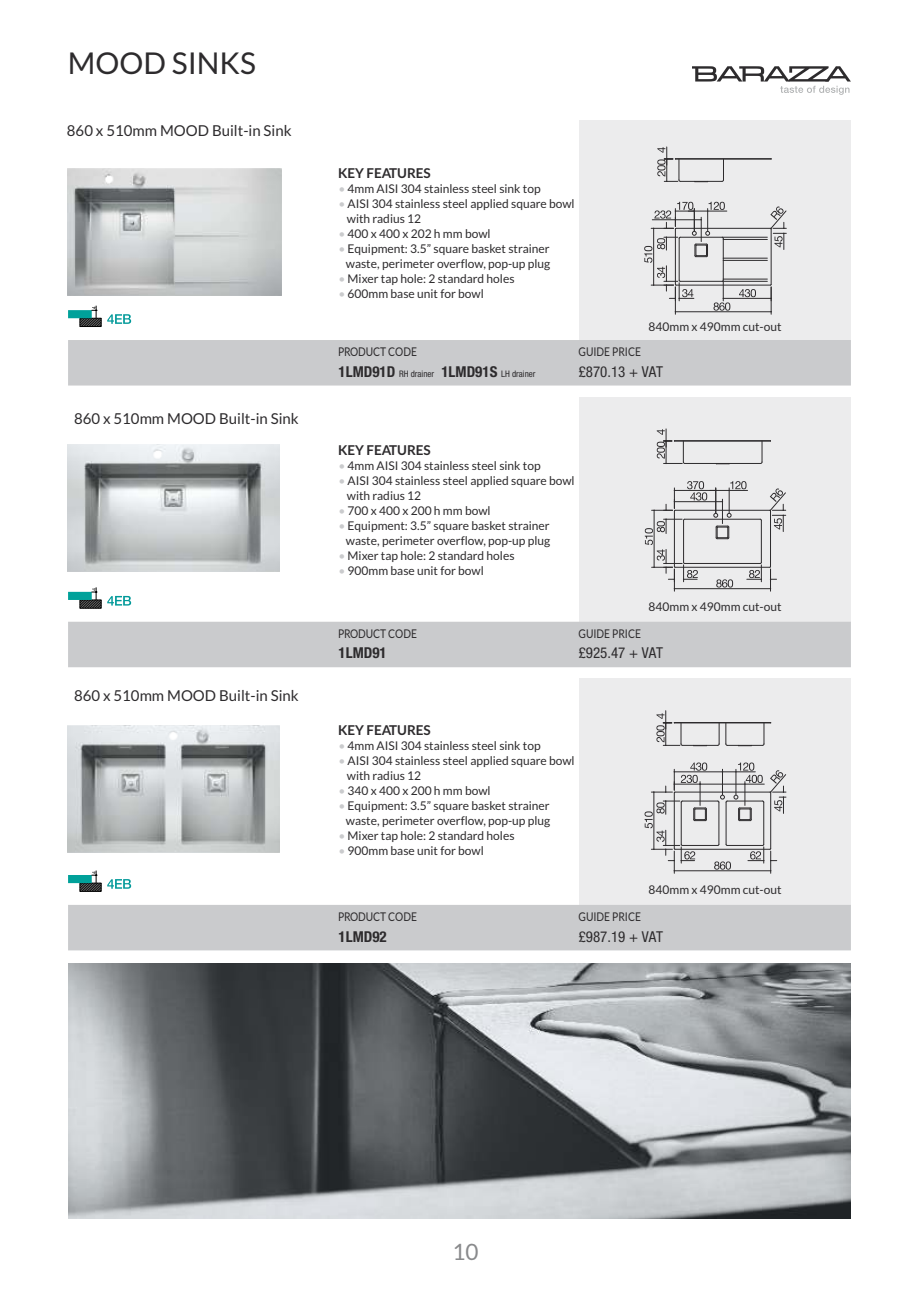
<style>
.page{position:relative;width:919px;height:1289px;background:#fff}
.page>*{position:absolute;margin:0;border:0;box-sizing:border-box;transform-origin:0 0}
.t1{font:30px "Lato";color:#2d2b2d}
.t2{font:22.5px "Lato";color:#898a8c}
.t3{font:15px "Lato";color:#2d2b2d}
.t4{font:condensed 15px "Helvetica Neue LT";color:#2d2b2d}
.t5{font:700 condensed 15px "Helvetica Neue LT";color:#2d2b2d}
.t6{font:700 13.5px "Lato";color:#2d2b2d}
.t7{font:12px/15px "Lato";color:#2d2b2d}
.t8{font:12px "Lato";color:#2d2b2d;scale:.85 1}
.t9{font:condensed 9px "Helvetica Neue LT";color:#2d2b2d}
.s1{color:#cacbcd}
.s2{font-weight:700;font-size:15px}
</style>
<div class="page">
<img style="left:68px;top:963px;width:782px;height:255px">
<div style="left:579px;top:677px;width:271px;height:229px;background:#ececed"></div>
<div style="left:579px;top:397px;width:271px;height:226px;background:#ececed"></div>
<div style="left:579px;top:120px;width:271px;height:221px;background:#ececed"></div>
<div style="left:68px;top:340px;width:782px;height:45px;background:#cacbcd"></div>
<div style="left:68px;top:621px;width:782px;height:46px;background:#cacbcd"></div>
<div style="left:68px;top:905px;width:782px;height:45px;background:#cacbcd"></div>
<svg style="left:692px;top:66px;width:158px;height:29px"></svg>
<img style="left:67px;top:725px;width:213px;height:127px">
<img style="left:67px;top:445px;width:213px;height:126px">
<img style="left:67px;top:168px;width:214px;height:127px">
<div style="left:68px;top:310px;width:24px;height:8px;background:#00a19a"></div>
<svg style="left:79px;top:306px;width:52px;height:21px"></svg>
<div style="left:68px;top:875px;width:24px;height:8px;background:#00a19a"></div>
<svg style="left:79px;top:870px;width:52px;height:22px"></svg>
<div style="left:68px;top:592px;width:24px;height:8px;background:#00a19a"></div>
<svg style="left:79px;top:587px;width:52px;height:22px"></svg>
<hr style="left:674px;top:440px;width:96px;height:1px;background:#2d2b2d">
<hr style="left:674px;top:441px;width:96px;height:1px;background:#2d2b2d">
<hr style="left:684px;top:463px;width:76px;height:1px;background:#2d2b2d">
<svg style="left:759px;top:441px;width:3px;height:23px"></svg>
<hr style="left:674px;top:588px;width:96px;height:1px;background:#2d2b2d">
<svg style="left:656px;top:429px;width:29px;height:35px"></svg>
<hr style="left:675px;top:510px;width:94px;height:1px;background:#2d2b2d">
<hr style="left:675px;top:567px;width:94px;height:1px;background:#2d2b2d">
<hr style="left:770px;top:511px;width:1px;height:55px;background:#2d2b2d">
<svg style="left:769px;top:566px;width:7px;height:25px"></svg>
<svg style="left:769px;top:488px;width:16px;height:43px"></svg>
<svg style="left:644px;top:481px;width:118px;height:110px"></svg>
<hr style="left:675px;top:158px;width:96px;height:1px;background:#2d2b2d">
<hr style="left:675px;top:159px;width:96px;height:1px;background:#2d2b2d">
<hr style="left:680px;top:181px;width:42px;height:1px;background:#2d2b2d">
<svg style="left:721px;top:159px;width:3px;height:23px"></svg>
<hr style="left:723px;top:298px;width:48px;height:1px;background:#2d2b2d">
<svg style="left:739px;top:289px;width:17px;height:8px"></svg>
<hr style="left:675px;top:311px;width:96px;height:1px;background:#2d2b2d">
<svg style="left:657px;top:147px;width:24px;height:35px"></svg>
<hr style="left:676px;top:228px;width:94px;height:1px;background:#2d2b2d">
<hr style="left:676px;top:285px;width:94px;height:1px;background:#2d2b2d">
<hr style="left:770px;top:229px;width:1px;height:55px;background:#2d2b2d">
<svg style="left:769px;top:284px;width:2px;height:30px"></svg>
<svg style="left:769px;top:206px;width:17px;height:43px"></svg>
<hr style="left:680px;top:281px;width:87px;height:1px;background:#2d2b2d">
<hr style="left:680px;top:237px;width:87px;height:1px;background:#2d2b2d">
<hr style="left:723px;top:258px;width:44px;height:1px;background:#2d2b2d">
<hr style="left:723px;top:260px;width:44px;height:1px;background:#2d2b2d">
<hr style="left:723px;top:239px;width:44px;height:1px;background:#2d2b2d">
<hr style="left:723px;top:279px;width:44px;height:1px;background:#2d2b2d">
<svg style="left:644px;top:202px;width:86px;height:112px"></svg>
<hr style="left:682px;top:845px;width:35px;height:1px;background:#2d2b2d">
<hr style="left:718px;top:802px;width:1px;height:42px;background:#2d2b2d">
<hr style="left:682px;top:800px;width:35px;height:1px;background:#2d2b2d">
<hr style="left:674px;top:722px;width:96px;height:1px;background:#2d2b2d">
<hr style="left:682px;top:745px;width:35px;height:1px;background:#2d2b2d">
<svg style="left:717px;top:723px;width:2px;height:23px"></svg>
<hr style="left:727px;top:845px;width:35px;height:1px;background:#2d2b2d">
<hr style="left:725px;top:802px;width:1px;height:42px;background:#2d2b2d">
<hr style="left:727px;top:800px;width:35px;height:1px;background:#2d2b2d">
<hr style="left:763px;top:802px;width:1px;height:42px;background:#2d2b2d">
<hr style="left:727px;top:745px;width:35px;height:1px;background:#2d2b2d">
<svg style="left:761px;top:723px;width:3px;height:23px"></svg>
<svg style="left:725px;top:723px;width:2px;height:23px"></svg>
<hr style="left:674px;top:870px;width:96px;height:1px;background:#2d2b2d">
<svg style="left:714px;top:861px;width:17px;height:8px"></svg>
<hr style="left:674px;top:771px;width:48px;height:1px;background:#2d2b2d">
<hr style="left:722px;top:771px;width:33px;height:1px;background:#2d2b2d">
<svg style="left:656px;top:710px;width:27px;height:36px"></svg>
<hr style="left:700px;top:783px;width:64px;height:1px;background:#2d2b2d">
<hr style="left:675px;top:791px;width:95px;height:1px;background:#2d2b2d">
<hr style="left:675px;top:849px;width:95px;height:1px;background:#2d2b2d">
<hr style="left:770px;top:792px;width:1px;height:56px;background:#2d2b2d">
<svg style="left:747px;top:843px;width:29px;height:30px"></svg>
<svg style="left:644px;top:762px;width:63px;height:111px"></svg>
<svg style="left:733px;top:762px;width:53px;height:59px"></svg>
<svg style="left:717px;top:769px;width:10px;height:33px"></svg>
<h1 class="t1" style="left:68px;top:49px;width:189px">MOOD SINKS</h1>
<p class="t3" style="left:67px;top:124px;width:226px">860 x 510mm MOOD Built-in Sink</p>
<p class="t3" style="left:74px;top:412px;width:226px">860 x 510mm MOOD Built-in Sink</p>
<p class="t3" style="left:74px;top:688px;width:226px">860 x 510mm MOOD Built-in Sink</p>
<p class="t6" style="left:338px;top:167px;width:94px">KEY FEATURES</p>
<p class="t7" style="left:338px;top:182px;width:204px"><span class="s1">•</span> 4mm AISI 304 stainless steel sink top</p>
<p class="t7" style="left:347px;top:197px;width:229px;text-indent:-9px"><span class="s1">•</span> AISI 304 stainless steel applied square bowl with radius 12</p>
<p class="t7" style="left:338px;top:227px;width:154px"><span class="s1">•</span> 400 x 400 x 202 h mm bowl</p>
<p class="t7" style="left:338px;top:242px;width:213px;text-align:right"><span class="s1">•</span> Equipment: 3.5” square basket strainer waste, perimeter overflow, pop-up plug</p>
<p class="t7" style="left:338px;top:272px;width:178px"><span class="s1">•</span> Mixer tap hole: 2 standard holes</p>
<p class="t7" style="left:338px;top:287px;width:147px"><span class="s1">•</span> 600mm base unit for bowl</p>
<p class="t7" style="left:648px;top:320px;width:134px">840mm x 490mm cut-out</p>
<p class="t8" style="left:338px;top:346px;width:94px">PRODUCT CODE</p>
<p class="t9" style="left:338px;top:368px;width:198px"><span class="s2">1LMD91D</span> RH drainer <span class="s2">1LMD91S</span> LH drainer</p>
<p class="t8" style="left:578px;top:346px;width:75px">GUIDE PRICE</p>
<p class="t4" style="left:578px;top:362px;width:86px">£870.13 + VAT</p>
<p class="t6" style="left:338px;top:444px;width:94px">KEY FEATURES</p>
<p class="t7" style="left:338px;top:458px;width:204px"><span class="s1">•</span> 4mm AISI 304 stainless steel sink top</p>
<p class="t7" style="left:347px;top:473px;width:229px;text-indent:-9px"><span class="s1">•</span> AISI 304 stainless steel applied square bowl with radius 12</p>
<p class="t7" style="left:338px;top:503px;width:154px"><span class="s1">•</span> 700 x 400 x 200 h mm bowl</p>
<p class="t7" style="left:338px;top:518px;width:213px;text-align:right"><span class="s1">•</span> Equipment: 3.5” square basket strainer waste, perimeter overflow, pop-up plug</p>
<p class="t7" style="left:338px;top:548px;width:178px"><span class="s1">•</span> Mixer tap hole: 2 standard holes</p>
<p class="t7" style="left:338px;top:563px;width:147px"><span class="s1">•</span> 900mm base unit for bowl</p>
<p class="t7" style="left:648px;top:599px;width:134px">840mm x 490mm cut-out</p>
<p class="t8" style="left:338px;top:628px;width:94px">PRODUCT CODE</p>
<p class="t5" style="left:338px;top:644px;width:50px">1LMD91</p>
<p class="t8" style="left:578px;top:628px;width:75px">GUIDE PRICE</p>
<p class="t4" style="left:578px;top:644px;width:86px">£925.47 + VAT</p>
<p class="t6" style="left:338px;top:724px;width:94px">KEY FEATURES</p>
<p class="t7" style="left:338px;top:739px;width:204px"><span class="s1">•</span> 4mm AISI 304 stainless steel sink top</p>
<p class="t7" style="left:347px;top:754px;width:229px;text-indent:-9px"><span class="s1">•</span> AISI 304 stainless steel applied square bowl with radius 12</p>
<p class="t7" style="left:338px;top:784px;width:154px"><span class="s1">•</span> 340 x 400 x 200 h mm bowl</p>
<p class="t7" style="left:338px;top:799px;width:213px;text-align:right"><span class="s1">•</span> Equipment: 3.5” square basket strainer waste, perimeter overflow, pop-up plug</p>
<p class="t7" style="left:338px;top:829px;width:178px"><span class="s1">•</span> Mixer tap hole: 2 standard holes</p>
<p class="t7" style="left:338px;top:844px;width:147px"><span class="s1">•</span> 900mm base unit for bowl</p>
<p class="t7" style="left:648px;top:883px;width:134px">840mm x 490mm cut-out</p>
<p class="t8" style="left:338px;top:911px;width:94px">PRODUCT CODE</p>
<p class="t5" style="left:338px;top:927px;width:50px">1LMD92</p>
<p class="t8" style="left:578px;top:911px;width:75px">GUIDE PRICE</p>
<p class="t4" style="left:578px;top:927px;width:86px">£987.19 + VAT</p>
<h2 class="t2" style="left:452px;top:1241px;width:28px">10</h2>
</div>
